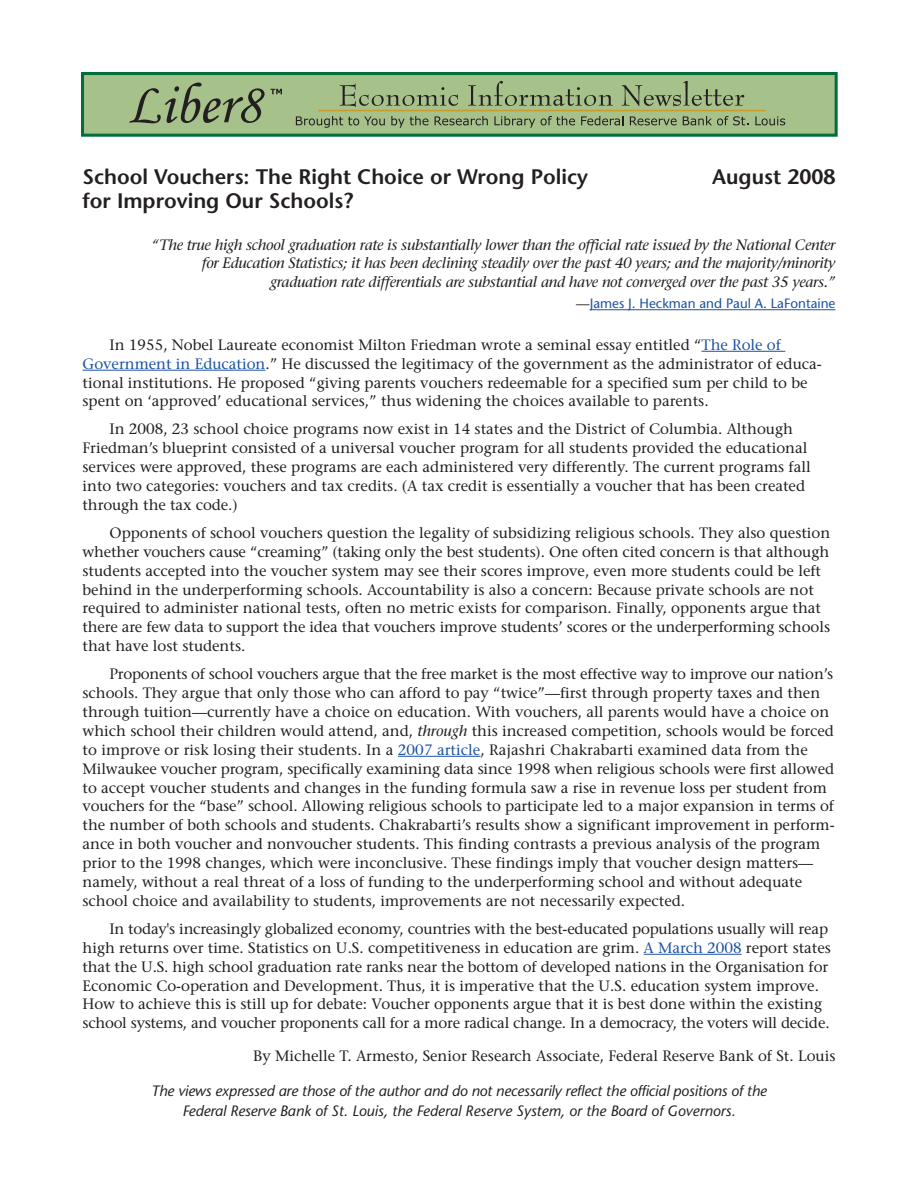
<style>
.page{position:relative;width:918px;height:1188px;background:#fff}
.page>*{position:absolute;margin:0;border:0;box-sizing:border-box;transform-origin:0 0}
.t1{font:600 21px "Stone Sans";color:#231f20}
.t2{font:15px/18.9px "Stone Serif";color:#231f20}
.t3{font:italic 15px/18.6px "Stone Serif";letter-spacing:-.02em;color:#231f20;text-align:right}
.t4{font:italic 15px/19.5px "Stone Sans";letter-spacing:-.01em;color:#231f20;text-align:center}
.t5{font:13.5px "Stone Sans";color:#1c52a4}
.s1{color:#231f20}
.s2{color:#1c52a4}
.s3{font-style:italic}
</style>
<div class="page">
<hr style="left:590px;top:309px;width:246px;height:1px;background:#1c52a4">
<hr style="left:702px;top:351px;width:83px;height:1px;background:#1c52a4">
<hr style="left:82px;top:370px;width:183px;height:1px;background:#1c52a4">
<hr style="left:398px;top:756px;width:82px;height:1px;background:#1c52a4">
<hr style="left:644px;top:954px;width:98px;height:1px;background:#1c52a4">
<div style="left:83px;top:74px;width:753px;height:61px;background:#a7c18b"></div>
<svg style="left:129px;top:83px;width:153px;height:40px"></svg>
<hr style="left:318px;top:110px;width:448px;height:1px;background:#ca9a2a">
<svg style="left:296px;top:116px;width:89px;height:12px"></svg>
<svg style="left:391px;top:116px;width:37px;height:12px"></svg>
<svg style="left:435px;top:116px;width:53px;height:9px"></svg>
<svg style="left:494px;top:116px;width:41px;height:12px"></svg>
<svg style="left:541px;top:116px;width:34px;height:9px"></svg>
<svg style="left:581px;top:116px;width:42px;height:9px"></svg>
<svg style="left:630px;top:116px;width:47px;height:9px"></svg>
<svg style="left:683px;top:116px;width:65px;height:9px"></svg>
<svg style="left:755px;top:116px;width:30px;height:9px"></svg>
<svg style="left:340px;top:83px;width:118px;height:24px"></svg>
<svg style="left:468px;top:81px;width:145px;height:25px"></svg>
<svg style="left:622px;top:81px;width:122px;height:26px"></svg>
<div style="left:81px;top:72px;width:757px;height:65px;border:3px solid #006f3a"></div>
<h1 class="t1" style="left:82px;top:169px;width:507px">School Vouchers: The Right Choice or Wrong Policy</h1>
<h1 class="t1" style="left:712px;top:169px;width:125px">August 2008</h1>
<h1 class="t1" style="left:82px;top:193px;width:272px">for Improving Our Schools?</h1>
<p class="t3" style="left:152px;top:237px;width:685px">“The true high school graduation rate is substantially lower than the official rate issued by the National Center for Education Statistics; it has been declining steadily over the past 40 years; and the majority/minority graduation rate differentials are substantial and have not converged over the past 35 years.”</p>
<p class="t5" style="left:576px;top:298px;width:261px"><span class="s1">—</span>James J. Heckman and Paul A. LaFontaine</p>
<p class="t2" style="left:82px;top:337px;width:741px;text-indent:27px">In 1955, Nobel Laureate economist Milton Friedman wrote a seminal essay entitled “<span class="s2">The Role of Government in Education</span>.” He discussed the legitimacy of the government as the administrator of educa&shy;tional institutions. He proposed “giving parents vouchers redeemable for a specified sum per child to be spent on ‘approved’ educational services,” thus widening the choices available to parents.</p>
<p class="t2" style="left:83px;top:421px;width:730px;text-indent:27px">In 2008, 23 school choice programs now exist in 14 states and the District of Columbia. Although Friedman’s blueprint consisted of a universal voucher program for all students provided the educational services were approved, these programs are each administered very differently. The current programs fall into two categories: vouchers and tax credits. (A tax credit is essentially a voucher that has been created through the tax code.)</p>
<p class="t2" style="left:83px;top:525px;width:749px;text-indent:27px">Opponents of school vouchers question the legality of subsidizing religious schools. They also question whether vouchers cause “creaming” (taking only the best students). One often cited concern is that although students accepted into the voucher system may see their scores improve, even more students could be left behind in the underperforming schools. Accountability is also a concern: Because private schools are not required to administer national tests, often no metric exists for comparison. Finally, opponents argue that there are few data to support the idea that vouchers improve students’ scores or the underperforming schools that have lost students.</p>
<p class="t2" style="left:82px;top:666px;width:754px;text-indent:27px">Proponents of school vouchers argue that the free market is the most effective way to improve our nation’s schools. They argue that only those who can afford to pay “twice”—first through property taxes and then through tuition—currently have a choice on education. With vouchers, all parents would have a choice on which school their children would attend, and, <span class="s3">through</span> this increased competition, schools would be forced to improve or risk losing their students. In a <span class="s2">2007 article</span>, Rajashri Chakrabarti examined data from the Milwaukee voucher program, specifically examining data since 1998 when religious schools were first allowed to accept voucher students and changes in the funding formula saw a rise in revenue loss per student from vouchers for the “base” school. Allowing religious schools to participate led to a major expansion in terms of the number of both schools and students. Chakrabarti’s results show a significant improvement in perform&shy;ance in both voucher and nonvoucher students. This finding contrasts a previous analysis of the program prior to the 1998 changes, which were inconclusive. These findings imply that voucher design matters— namely, without a real threat of a loss of funding to the underperforming school and without adequate school choice and availability to students, improvements are not necessarily expected.</p>
<p class="t2" style="left:82px;top:921px;width:750px;text-indent:27px">In today's increasingly globalized economy, countries with the best-educated populations usually will reap high returns over time. Statistics on U.S. competitiveness in education are grim. <span class="s2">A March 2008</span> report states that the U.S. high school graduation rate ranks near the bottom of developed nations in the Organisation for Economic Co-operation and Development. Thus, it is imperative that the U.S. education system improve.<br>How to achieve this is still up for debate: Voucher opponents argue that it is best done within the existing school systems, and voucher proponents call for a more radical change. In a democracy, the voters will decide.</p>
<p class="t2" style="left:253px;top:1048px;width:584px">By Michelle T. Armesto, Senior Research Associate, Federal Reserve Bank of St. Louis</p>
<p class="t4" style="left:151px;top:1083px;width:617px">The views expressed are those of the author and do not necessarily reflect the official positions of the<br>Federal Reserve Bank of St. Louis, the Federal Reserve System, or the Board of Governors.</p>
</div>
